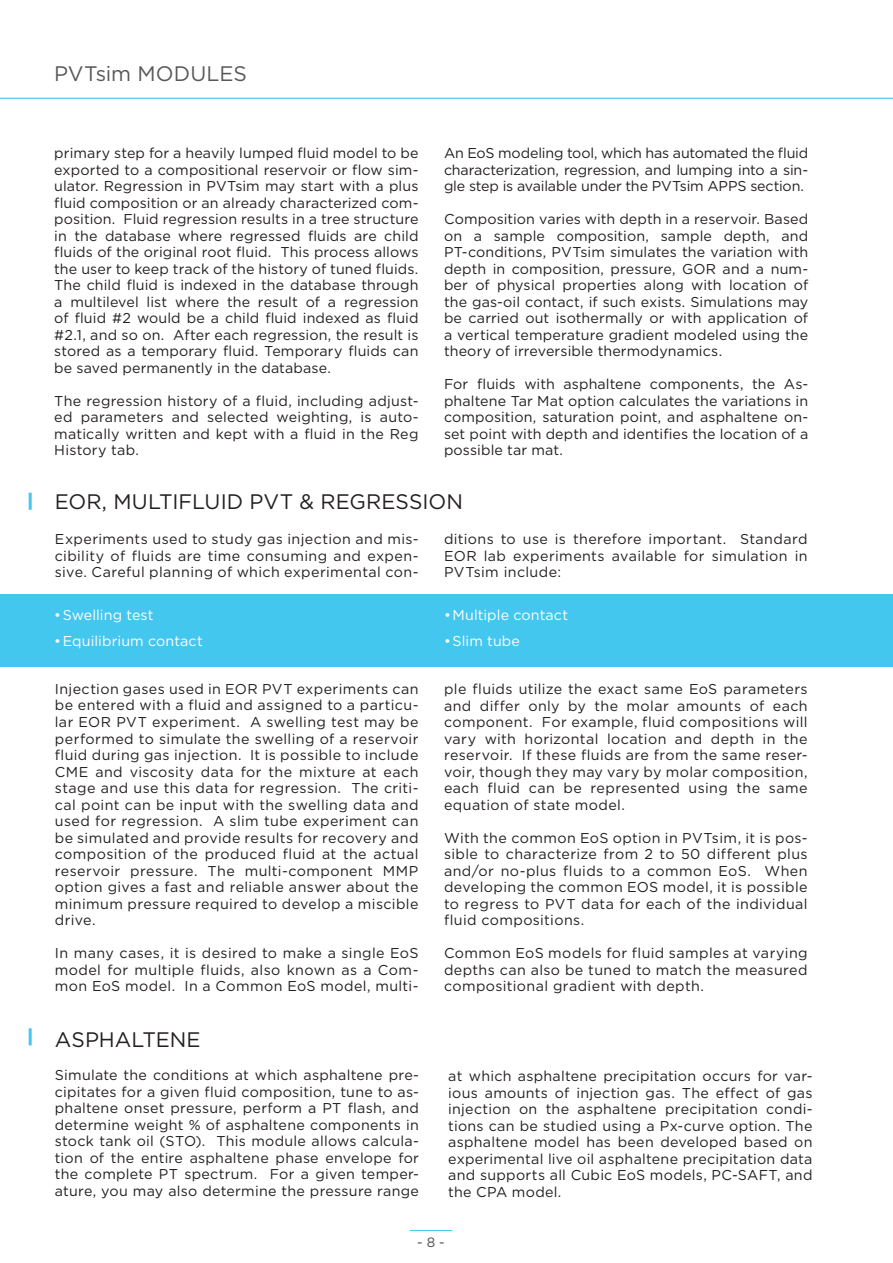
<style>
.page{position:relative;width:893px;height:1263px;background:#fff}
.page>*{position:absolute;margin:0;border:0;box-sizing:border-box;transform-origin:0 0}
.t1{font:21px "Gotham";color:#231f20}
.t2{font:21px "Gotham";color:#57585a}
.t3{font:14.25px/16.5px "Gotham";letter-spacing:.02em;color:#231f20;text-align:justify}
.t4{font:14.25px "Gotham";letter-spacing:.005em;color:#fff}
.t5{font:13.5px "Gotham";color:#4b4c4d}
</style>
<div class="page">
<hr style="left:410px;top:1230px;width:42px;height:1px;background:#44c7ee">
<hr style="left:0;top:98px;width:893px;height:1px;background:#44c7ee">
<div style="left:0;top:594px;width:893px;height:72px;background:#44c7ee"></div>
<hr style="left:29px;top:493px;width:3px;height:17px;background:#44c7ee">
<hr style="left:29px;top:1028px;width:3px;height:17px;background:#44c7ee">
<h1 class="t2" style="left:54px;top:62px;width:195px">PVTsim MODULES</h1>
<p class="t3" style="left:54px;top:144px;width:366px">primary step for a heavily lumped fluid model to be exported to a compositional reservoir or flow sim&shy;ulator. Regression in PVTsim may start with a plus fluid composition or an already characterized com&shy;position. Fluid regression results in a tree structure in the database where regressed fluids are child fluids of the original root fluid. This process allows the user to keep track of the history of tuned fluids.<br>The child fluid is indexed in the database through a multilevel list where the result of a regression of fluid #2 would be a child fluid indexed as fluid #2.1, and so on. After each regression, the result is stored as a temporary fluid. Temporary fluids can be saved permanently in the database.</p>
<p class="t3" style="left:54px;top:392px;width:366px">The regression history of a fluid, including adjust&shy;ed parameters and selected weighting, is auto&shy;matically written and kept with a fluid in the Reg History tab.</p>
<p class="t3" style="left:444px;top:144px;width:366px">An EoS modeling tool, which has automated the fluid characterization, regression, and lumping into a sin&shy;gle step is available under the PVTsim APPS section.</p>
<p class="t3" style="left:444px;top:210px;width:366px">Composition varies with depth in a reservoir. Based on a sample composition, sample depth, and PT-conditions, PVTsim simulates the variation with depth in composition, pressure, GOR and a num&shy;ber of physical properties along with location of the gas-oil contact, if such exists. Simulations may be carried out isothermally or with application of a vertical temperature gradient modeled using the theory of irreversible thermodynamics.</p>
<p class="t3" style="left:444px;top:375px;width:366px">For fluids with asphaltene components, the As&shy;phaltene Tar Mat option calculates the variations in composition, saturation point, and asphaltene on&shy;set point with depth and identifies the location of a possible tar mat.</p>
<h1 class="t1" style="left:55px;top:490px;width:410px">EOR, MULTIFLUID PVT &amp; REGRESSION</h1>
<p class="t3" style="left:55px;top:531px;width:365px">Experiments used to study gas injection and mis&shy;cibility of fluids are time consuming and expen&shy;sive. Careful planning of which experimental con-</p>
<p class="t3" style="left:444px;top:531px;width:365px">ditions to use is therefore important. Standard EOR lab experiments available for simulation in PVTsim include:</p>
<p class="t4" style="left:54px;top:607px;width:101px">•Swelling test</p>
<p class="t4" style="left:54px;top:633px;width:150px">•Equilibrium contact</p>
<p class="t3" style="left:55px;top:680px;width:365px">Injection gases used in EOR PVT experiments can be entered with a fluid and assigned to a particu&shy;lar EOR PVT experiment. A swelling test may be performed to simulate the swelling of a reservoir fluid during gas injection. It is possible to include CME and viscosity data for the mixture at each stage and use this data for regression. The criti&shy;cal point can be input with the swelling data and used for regression. A slim tube experiment can be simulated and provide results for recovery and composition of the produced fluid at the actual reservoir pressure. The multi-component MMP option gives a fast and reliable answer about the minimum pressure required to develop a miscible drive.</p>
<p class="t3" style="left:55px;top:944px;width:365px">In many cases, it is desired to make a single EoS model for multiple fluids, also known as a Com&shy;mon EoS model. In a Common EoS model, multi-</p>
<p class="t4" style="left:444px;top:607px;width:126px">•Multiple contact</p>
<p class="t4" style="left:444px;top:633px;width:77px">•Slim tube</p>
<p class="t3" style="left:444px;top:680px;width:365px">ple fluids utilize the exact same EoS parameters and differ only by the molar amounts of each component. For example, fluid compositions will vary with horizontal location and depth in the reservoir. If these fluids are from the same reser&shy;voir, though they may vary by molar composition, each fluid can be represented using the same equation of state model.</p>
<p class="t3" style="left:444px;top:829px;width:365px">With the common EoS option in PVTsim, it is pos&shy;sible to characterize from 2 to 50 different plus and/or no-plus fluids to a common EoS. When developing the common EOS model, it is possible to regress to PVT data for each of the individual fluid compositions.</p>
<p class="t3" style="left:444px;top:944px;width:365px">Common EoS models for fluid samples at varying depths can also be tuned to match the measured compositional gradient with depth.</p>
<h1 class="t1" style="left:55px;top:1027px;width:147px">ASPHALTENE</h1>
<p class="t3" style="left:55px;top:1067px;width:366px">Simulate the conditions at which asphaltene pre&shy;cipitates for a given fluid composition, tune to as&shy;phaltene onset pressure, perform a PT flash, and determine weight % of asphaltene components in stock tank oil (STO). This module allows calcula&shy;tion of the entire asphaltene phase envelope for the complete PT spectrum. For a given temper&shy;ature, you may also determine the pressure range</p>
<p class="t3" style="left:448px;top:1068px;width:366px">at which asphaltene precipitation occurs for var&shy;ious amounts of injection gas. The effect of gas injection on the asphaltene precipitation condi&shy;tions can be studied using a Px-curve option. The asphaltene model has been developed based on experimental live oil asphaltene precipitation data and supports all Cubic EoS models, PC-SAFT, and the CPA model.</p>
<p class="t5" style="left:417px;top:1235px;width:29px">- 8 -</p>
</div>
